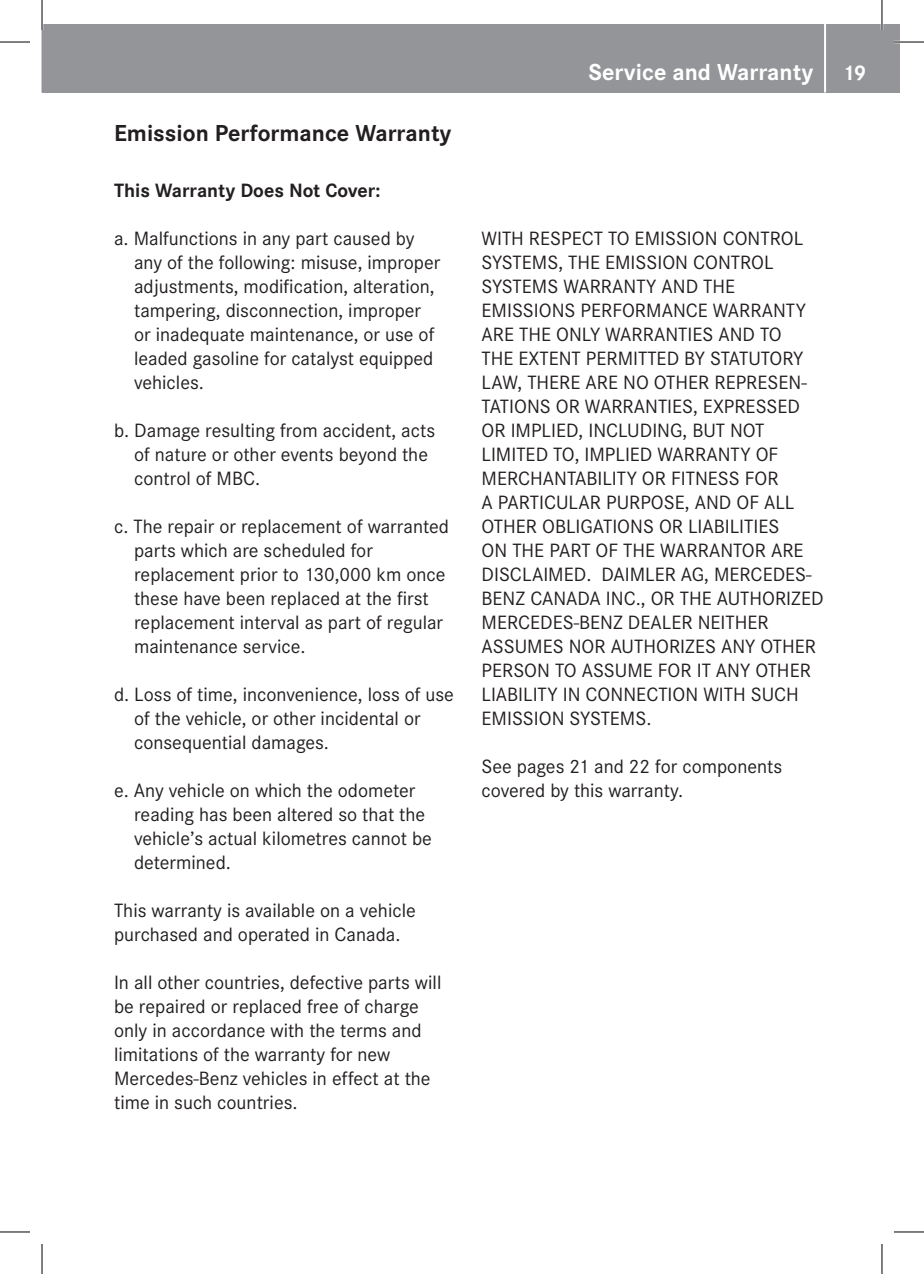
<style>
.page{position:relative;width:924px;height:1274px;background:#fff}
.page>*{position:absolute;margin:0;border:0;box-sizing:border-box;transform-origin:0 0}
.t1{font:700 24px "Corporate S";color:#231f20}
.t2{font:700 24px "Corporate S";color:#fff}
.t3{font:20px/24px "Corporate S";color:#231f20}
.t4{font:700 20px "Corporate S";color:#231f20}
.s1{font-size:22px}
</style>
<div class="page">
<div style="left:42px;top:24px;width:858px;height:68px;background:#939598"></div>
<hr style="left:824px;top:24px;width:2px;height:68px;background:#fff">
<hr style="left:894px;top:41px;width:30px;height:2px;background:#fff">
<hr style="left:880px;top:0;width:3px;height:30px;background:#fff">
<hr style="left:0;top:42px;width:30px;height:1px;background:#000">
<hr style="left:894px;top:42px;width:30px;height:1px;background:#000">
<hr style="left:0;top:1231px;width:30px;height:1px;background:#000">
<hr style="left:894px;top:1231px;width:30px;height:1px;background:#000">
<hr style="left:42px;top:0;width:1px;height:30px;background:#000">
<hr style="left:42px;top:1243px;width:1px;height:30px;background:#000">
<hr style="left:881px;top:0;width:1px;height:30px;background:#000">
<hr style="left:881px;top:1243px;width:1px;height:30px;background:#000">
<p class="t1" style="left:114px;top:125px;width:339px">Emission Performance Warranty</p>
<p class="t4" style="left:114px;top:183px;width:268px">This Warranty Does Not Cover:</p>
<p class="t3" style="left:134px;top:227px;width:308px;text-indent:-20px">a . Malfunctions in any part caused by any of the following: misuse, improper adjustments, modification, alteration, tampering, disconnection, improper or inadequate maintenance, or use of leaded gasoline for catalyst equipped vehicles .</p>
<p class="t3" style="left:134px;top:419px;width:302px;text-indent:-20px">b . Damage resulting from accident, acts of nature or other events beyond the control of MBC .</p>
<p class="t3" style="left:134px;top:515px;width:316px;text-indent:-20px">c . The repair or replacement of warranted parts which are scheduled for replacement prior to 130,000 km once these have been replaced at the first replacement interval as part of regular maintenance service .</p>
<p class="t3" style="left:134px;top:683px;width:321px;text-indent:-20px">d . Loss of time, inconvenience, loss of use of the vehicle, or other incidental or consequential damages .</p>
<p class="t3" style="left:134px;top:779px;width:299px;text-indent:-20px">e . Any vehicle on which the odometer reading has been altered so that the vehicle’s actual kilometres cannot be determined .</p>
<p class="t3" style="left:114px;top:899px;width:303px">This warranty is available on a vehicle purchased and operated in Canada .</p>
<p class="t3" style="left:114px;top:971px;width:329px">In all other countries, defective parts will be repaired or replaced free of charge only in accordance with the terms and limitations of the warranty for new Mercedes-Benz vehicles in effect at the time in such countries .</p>
<p class="t2" style="left:588px;top:63px;width:279px">Service and Warranty <span class="s1">19</span></p>
<p class="t3" style="left:481px;top:227px;width:343px">WITH RESPECT TO EMISSION CONTROL<br>SYSTEMS, THE EMISSION CONTROL<br>SYSTEMS WARRANTY AND THE<br>EMISSIONS PERFORMANCE WARRANTY<br>ARE THE ONLY WARRANTIES AND TO<br>THE EXTENT PERMITTED BY STATUTORY<br>LAW, THERE ARE NO OTHER REPRESEN-<br>TATIONS OR WARRANTIES, EXPRESSED<br>OR IMPLIED, INCLUDING, BUT NOT<br>LIMITED TO, IMPLIED WARRANTY OF<br>MERCHANTABILITY OR FITNESS FOR<br>A PARTICULAR PURPOSE, AND OF ALL<br>OTHER OBLIGATIONS OR LIABILITIES<br>ON THE PART OF THE WARRANTOR ARE<br>DISCLAIMED . DAIMLER AG, MERCEDES-<br>BENZ CANADA INC ., OR THE AUTHORIZED<br>MERCEDES-BENZ DEALER NEITHER<br>ASSUMES NOR AUTHORIZES ANY OTHER<br>PERSON TO ASSUME FOR IT ANY OTHER<br>LIABILITY IN CONNECTION WITH SUCH<br>EMISSION SYSTEMS .</p>
<p class="t3" style="left:481px;top:755px;width:302px">See pages 21 and 22 for components covered by this warranty .</p>
</div>
